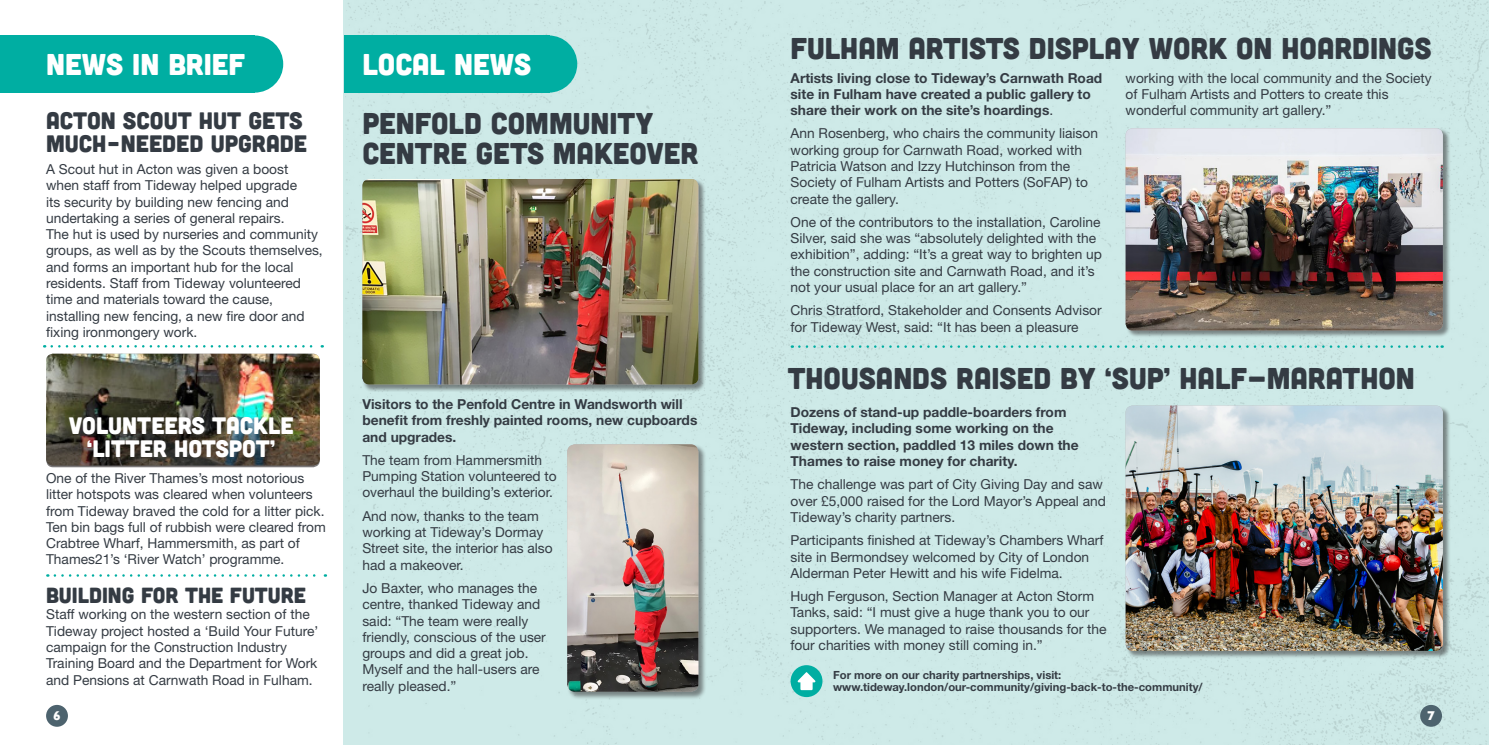
<style>
.page{position:relative;width:1489px;height:745px;background:#fff}
.page>*{position:absolute;margin:0;border:0;box-sizing:border-box;transform-origin:0 0}
.t1{font:30px/30px "Cubano";color:#343b43}
.t2{font:30px "Cubano";color:#fff}
.t3{font:23.75px/23.8px "Cubano";color:#343b43}
.t4{font:23.75px/23.8px "Cubano";color:#fff;text-align:center}
.t5{font:21.88px "Cubano";color:#343b43}
.Body_copy{font:13.75px/16.2px "Helvetica Neue LT Std";color:#343b43}
.Body_copy_Bold{font:13.75px/16.2px "Helvetica Neue LT Std";color:#343b43}
.Body_copy_Bold-2{font:700 13.75px/16.2px "Helvetica Neue LT Std";color:#343b43}
.t6{font:12.5px "Cubano";color:#fff}
.Weblink{font:700 11.25px/11.2px "Helvetica Neue LT Std";color:#343b43}
.s1{font-weight:400}
</style>
<div class="page">
<div style="left:46px;top:704px;width:22px;height:22px;background:#4d636e;border-radius:50%"></div>
<svg style="left:52px;top:345px;width:271px;height:2px"></svg>
<svg style="left:55px;top:574px;width:271px;height:2px"></svg>
<div style="left:226px;top:35px;width:57px;height:58px;background:#00aea2;border-radius:50%"></div>
<div style="left:0;top:35px;width:255px;height:58px;background:#00aea2"></div>
<div style="left:345px;top:0;width:1143px;height:744px;background:#cde9e7"></div>
<div style="left:520px;top:35px;width:57px;height:58px;background:#00aea2;border-radius:50%"></div>
<div style="left:344px;top:35px;width:205px;height:58px;background:#00aea2"></div>
<div style="left:1125px;top:128px;width:325px;height:210px;background:#231f20;opacity:.5"></div>
<img style="left:1125px;top:128px;width:317px;height:202px">
<svg style="left:799px;top:345px;width:643px;height:2px"></svg>
<img style="left:46px;top:353px;width:274px;height:112px">
<img style="left:46px;top:399px;width:274px;height:68px;border-radius:7px">
<div style="left:1419px;top:704px;width:22px;height:22px;background:#4d636e;border-radius:50%"></div>
<div style="left:362px;top:179px;width:343px;height:212px;background:#231f20;opacity:.5"></div>
<img style="left:362px;top:179px;width:336px;height:205px">
<div style="left:567px;top:444px;width:140px;height:255px;background:#231f20;opacity:.5"></div>
<img style="left:567px;top:444px;width:131px;height:247px">
<div style="left:1125px;top:405px;width:325px;height:253px;background:#231f20;opacity:.5"></div>
<img style="left:1125px;top:405px;width:317px;height:245px">
<svg style="left:790px;top:664px;width:32px;height:32px"></svg>
<svg style="left:797px;top:671px;width:18px;height:18px"></svg>
<h1 class="t2" style="left:46px;top:45px;width:200px">NEWS IN BRIEF</h1>
<h3 class="t3" style="left:46px;top:107px;width:262px">ACTON SCOUT HUT GETS<br>MUCH–NEEDED UPGRADE</h3>
<p class="Body_copy" style="left:46px;top:161px;width:278px">A Scout hut in Acton was given a boost when staff from Tideway helped upgrade<br>its security by building new fencing and undertaking a series of general repairs.<br>The hut is used by nurseries and community groups, as well as by the Scouts themselves, and forms an important hub for the local residents. Staff from Tideway volunteered time and materials toward the cause, installing new fencing, a new fire door and fixing ironmongery work.</p>
<h3 class="t4" style="left:69px;top:412px;width:226px">VOLUNTEERS TACKLE ‘LITTER HOTSPOT’</h3>
<p class="Body_copy" style="left:46px;top:469px;width:281px">One of the River Thames’s most notorious litter hotspots was cleared when volunteers from Tideway braved the cold for a litter pick.<br>Ten bin bags full of rubbish were cleared from Crabtree Wharf, Hammersmith, as part of Thames21’s ‘River Watch’ programme.</p>
<h3 class="t5" style="left:46px;top:580px;width:261px">BUILDING FOR THE FUTURE</h3>
<p class="Body_copy" style="left:46px;top:605px;width:273px">Staff working on the western section of the Tideway project hosted a ‘Build Your Future’ campaign for the Construction Industry Training Board and the Department for Work and Pensions at Carnwath Road in Fulham.</p>
<p class="t6" style="left:54px;top:707px;width:8px">6</p>
<h1 class="t2" style="left:362px;top:45px;width:170px">LOCAL NEWS</h1>
<h1 class="t1" style="left:362px;top:107px;width:337px">PENFOLD COMMUNITY<br>CENTRE GETS MAKEOVER</h1>
<p class="Body_copy_Bold-2" style="left:362px;top:395px;width:336px">Visitors to the Penfold Centre in Wandsworth will benefit from freshly painted rooms, new cupboards and upgrades.</p>
<p class="Body_copy" style="left:362px;top:451px;width:196px">The team from Hammersmith<br>Pumping Station volunteered to overhaul the building’s exterior.</p>
<p class="Body_copy" style="left:362px;top:507px;width:192px">And now, thanks to the team working at Tideway’s Dormay<br>Street site, the interior has also had a makeover.</p>
<p class="Body_copy" style="left:362px;top:579px;width:185px">Jo Baxter, who manages the centre, thanked Tideway and said: “The team were really friendly, conscious of the user groups and did a great job.<br>Myself and the hall-users are really pleased.”</p>
<h1 class="t1" style="left:790px;top:32px;width:642px">FULHAM ARTISTS DISPLAY WORK ON HOARDINGS</h1>
<p class="Body_copy_Bold-2" style="left:790px;top:69px;width:313px">Artists living close to Tideway’s Carnwath Road site in Fulham have created a public gallery to share their work on the site’s hoardings<span class="s1">.</span></p>
<p class="Body_copy_Bold" style="left:790px;top:125px;width:309px">Ann Rosenberg, who chairs the community liaison working group for Carnwath Road, worked with Patricia Watson and Izzy Hutchinson from the Society of Fulham Artists and Potters (SoFAP) to create the gallery.</p>
<p class="Body_copy" style="left:790px;top:213px;width:313px">One of the contributors to the installation, Caroline Silver, said she was “absolutely delighted with the exhibition”, adding: “It’s a great way to brighten up the construction site and Carnwath Road, and it’s not your usual place for an art gallery.”</p>
<p class="Body_copy" style="left:790px;top:302px;width:312px">Chris Stratford, Stakeholder and Consents Advisor for Tideway West, said: “It has been a pleasure</p>
<p class="Body_copy" style="left:1125px;top:69px;width:307px">working with the local community and the Society of Fulham Artists and Potters to create this wonderful community art gallery.”</p>
<h1 class="t1" style="left:787px;top:362px;width:628px">THOUSANDS RAISED BY ‘SUP’ HALF-MARATHON</h1>
<p class="Body_copy_Bold-2" style="left:790px;top:403px;width:289px">Dozens of stand-up paddle-boarders from Tideway, including some working on the western section, paddled 13 miles down the Thames to raise money for charity.</p>
<p class="Body_copy_Bold" style="left:790px;top:476px;width:317px">The challenge was part of City Giving Day and saw over £5,000 raised for the Lord Mayor’s Appeal and<br>Tideway’s charity partners.</p>
<p class="Body_copy_Bold" style="left:790px;top:531px;width:314px">Participants finished at Tideway’s Chambers Wharf site in Bermondsey welcomed by City of London<br>Alderman Peter Hewitt and his wife Fidelma.</p>
<p class="Body_copy_Bold" style="left:790px;top:587px;width:317px">Hugh Ferguson, Section Manager at Acton Storm Tanks, said: “I must give a huge thank you to our supporters. We managed to raise thousands for the four charities with money still coming in.”</p>
<p class="Weblink" style="left:833px;top:669px;width:371px">For more on our charity partnerships, visit: www.tideway.london/our-community/giving-back-to-the-community/</p>
<p class="t6" style="left:1427px;top:707px;width:9px">7</p>
</div>
